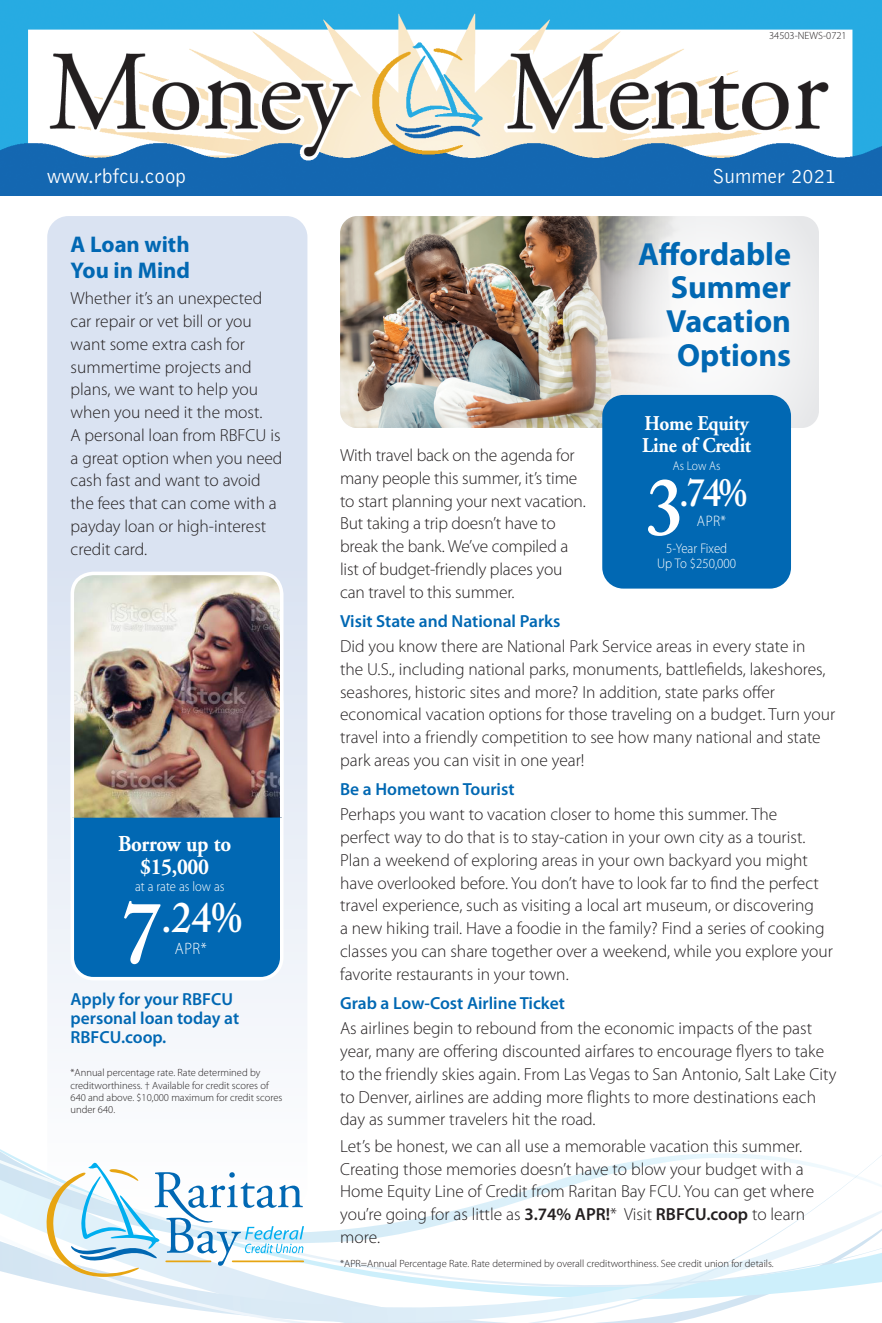
<style>
.page{position:relative;width:882px;height:1323px;background:#fff}
.page>*{position:absolute;margin:0;border:0;box-sizing:border-box;transform-origin:0 0}
.t1{font:600 43.05px "Adobe Caslon";color:#fff;scale:.92 1}
.t2{font:600 39.73px "Adobe Caslon";color:#fff;scale:.92 1}
.header-raritan{font:700 32.2px/33.6px "Myriad Pro";letter-spacing:-.005em;color:#0168b3;text-align:right}
.header-raritan-2{font:700 22.75px/26.2px "Myriad Pro";color:#0168b3}
.t3{font:700 22.75px/22.8px "Adobe Garamond";letter-spacing:-.015em;color:#fff;text-align:center;scale:.92 1}
.t4{font:300 21px "Bell Gothic";color:#fff}
.t5{font:700 21px/22.8px "Adobe Garamond";letter-spacing:-.015em;color:#fff;scale:.92 1}
.body_copy-raritan{font:300 17.5px/22.8px "Myriad Pro";color:#231f20}
.subhead-raritan{font:600 17.5px/19.2px "Myriad Pro";color:#0168b3}
.t6{font:300 16.45px "Myriad Pro";color:#fff;scale:.92 1}
.t7{font:300 15.22px "Myriad Pro";color:#fff;scale:.92 1}
.t8{font:300 14px/15.8px "Myriad Pro";color:#fff;text-align:center;scale:.92 1}
.t9{font:300 13.83px "Myriad Pro";color:#fff;scale:.92 1}
.t10{font:300 12.78px "Myriad Pro";letter-spacing:-.01em;color:#fff;scale:.92 1}
.disclaimer-raritan{font:300 10.5px/12.2px "Myriad Pro";color:#231f20}
.s1{font-size:87.67px}
.s2{font-size:80.85px}
.s3{font-weight:600}
</style>
<div class="page">
<div style="left:47px;top:216px;width:260px;height:992px;background:linear-gradient(to bottom,#d3ddef,#f8fafc);border-radius:21px"></div>
<div style="left:72px;top:683px;width:210px;height:296px;background:#0168b3;border-radius:21px"></div>
<div style="left:71px;top:681px;width:213px;height:299px;border:4px solid #fff;border-radius:21px"></div>
<img style="left:340px;top:216px;width:271px;height:212px">
<svg style="left:575px;top:167px;width:260px;height:322px;fill:#f2f2f3"></svg>
<svg style="left:47px;top:1124px;width:260px;height:17px"></svg>
<svg style="left:0;top:1141px;width:882px;height:182px"></svg>
<img style="left:0;top:0;width:882px;height:196px">
<svg style="left:45px;top:1162px;width:259px;height:115px"></svg>
<img style="left:69px;top:570px;width:216px;height:251px">
<div style="left:602px;top:395px;width:189px;height:194px;background:#0168b3;border-radius:21px"></div>
<p class="t4" style="left:47px;top:165px;width:140px">www.rbfcu.coop</p>
<p class="header-raritan-2" style="left:71px;top:231px;width:121px">A Loan with<br>You in Mind</p>
<p class="body_copy-raritan" style="left:71px;top:287px;width:213px">Whether it’s an unexpected car repair or vet bill or you want some extra cash for summertime projects and plans, we want to help you when you need it the most.<br>A personal loan from RBFCU is a great option when you need cash fast and want to avoid the fees that can come with a payday loan or high-interest credit card.</p>
<p class="t3" style="left:118px;top:833px;width:124px">Borrow up to $15,000</p>
<p class="t1" style="left:121px;top:892px;width:133px"><span class="s1">7</span>.24%</p>
<p class="t9" style="left:135px;top:879px;width:99px">at a rate as low as</p>
<p class="t6" style="left:175px;top:939px;width:36px">APR*</p>
<p class="subhead-raritan" style="left:71px;top:989px;width:170px">Apply for your RBFCU personal loan today at<br>RBFCU.coop.</p>
<p class="disclaimer-raritan" style="left:71px;top:1067px;width:213px">*Annual percentage rate. Rate determined by creditworthiness. † Available for credit scores of 640 and above. $10,000 maximum for credit scores under 640.</p>
<p class="disclaimer-raritan" style="left:769px;top:30px;width:79px">34503-NEWS-0721</p>
<p class="t4" style="left:712px;top:165px;width:126px">Summer 2021</p>
<p class="header-raritan" style="left:638px;top:238px;width:154px">Affordable<br>Summer<br>Vacation<br>Options</p>
<p class="t5" style="left:642px;top:412px;width:120px">Home Equity<br>Line of Credit</p>
<p class="t2" style="left:646px;top:469px;width:111px"><span class="s2">3</span>.74%</p>
<p class="body_copy-raritan" style="left:340px;top:444px;width:247px">With travel back on the agenda for many people this summer, it’s time to start planning your next vacation.<br>But taking a trip doesn’t have to break the bank. We’ve compiled a list of budget-friendly places you can travel to this summer.</p>
<p class="subhead-raritan" style="left:340px;top:611px;width:222px">Visit State and National Parks</p>
<p class="body_copy-raritan" style="left:340px;top:635px;width:497px">Did you know there are National Park Service areas in every state in<br>the U.S., including national parks, monuments, battlefields, lakeshores, seashores, historic sites and more? In addition, state parks offer economical vacation options for those traveling on a budget. Turn your travel into a friendly competition to see how many national and state park areas you can visit in one year!</p>
<p class="subhead-raritan" style="left:340px;top:779px;width:176px">Be a Hometown Tourist</p>
<p class="body_copy-raritan" style="left:340px;top:804px;width:494px">Perhaps you want to vacation closer to home this summer. The<br>perfect way to do that is to stay-cation in your own city as a tourist.<br>Plan a weekend of exploring areas in your own backyard you might have overlooked before. You don’t have to look far to find the perfect travel experience, such as visiting a local art museum, or discovering<br>a new hiking trail. Have a foodie in the family? Find a series of cooking classes you can share together over a weekend, while you explore your favorite restaurants in your town.</p>
<p class="subhead-raritan" style="left:340px;top:993px;width:226px">Grab a Low-Cost Airline Ticket</p>
<p class="body_copy-raritan" style="left:340px;top:1017px;width:498px">As airlines begin to rebound from the economic impacts of the past year, many are offering discounted airfares to encourage flyers to take to the friendly skies again. From Las Vegas to San Antonio, Salt Lake City to Denver, airlines are adding more flights to more destinations each day as summer travelers hit the road.</p>
<p class="body_copy-raritan" style="left:340px;top:1135px;width:476px">Let’s be honest, we can all use a memorable vacation this summer.<br>Creating those memories doesn’t have to blow your budget with a Home Equity Line of Credit from Raritan Bay FCU. You can get where you’re going for as little as <span class="s3">3.74% APR!</span>* Visit <span class="s3">RBFCU.coop</span> to learn more.</p>
<p class="disclaimer-raritan" style="left:340px;top:1257px;width:435px">*APR=Annual Percentage Rate. Rate determined by overall creditworthiness. See credit union for details.</p>
<p class="t10" style="left:673px;top:459px;width:53px">As Low As</p>
<p class="t7" style="left:697px;top:513px;width:33px">APR*</p>
<p class="t8" style="left:657px;top:540px;width:87px">5-Year Fixed<br>Up To $250,000</p>
</div>
